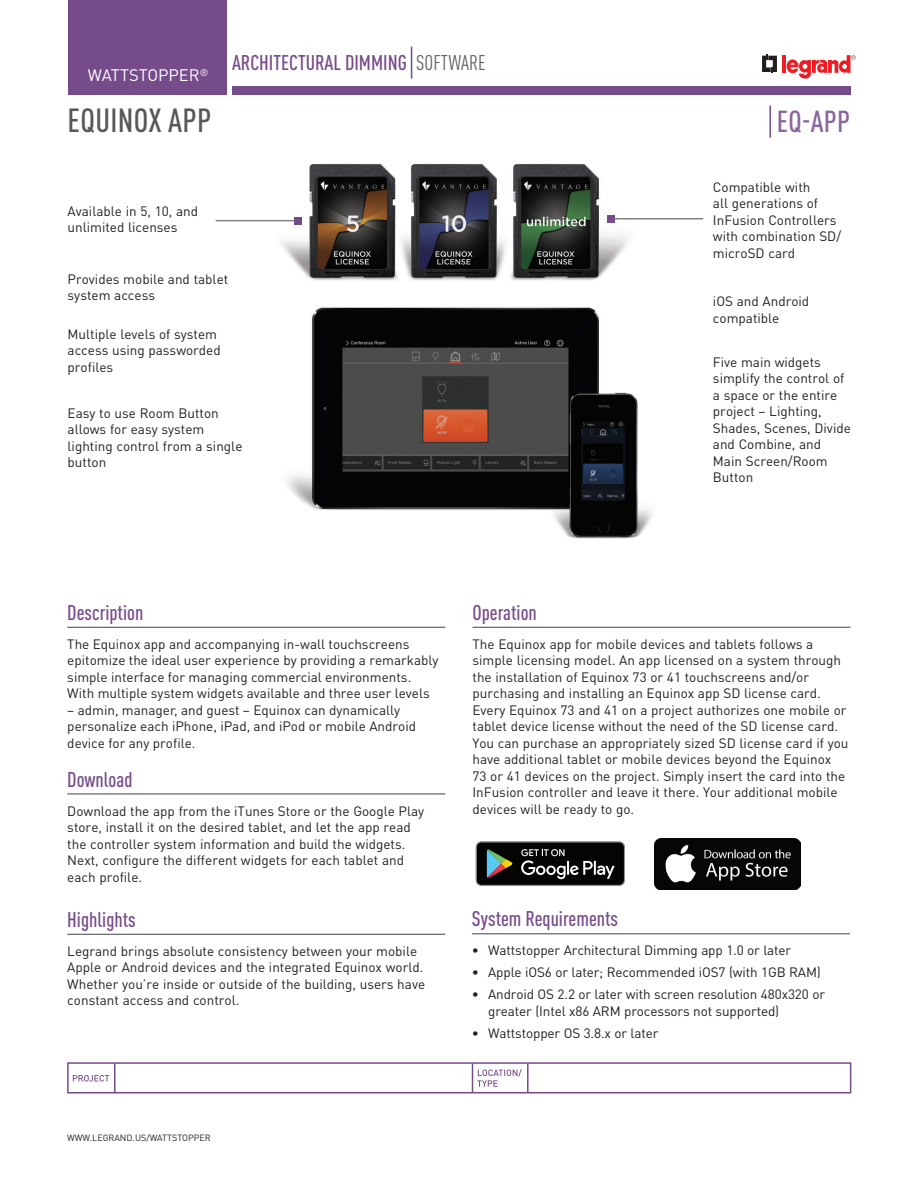
<style>
.page{position:relative;width:918px;height:1188px;background:#fff}
.page>*{position:absolute;margin:0;border:0;box-sizing:border-box;transform-origin:0 0}
.Product_Name{font:500 condensed 33px "DIN Pro";letter-spacing:.01em;color:#57585a}
.Part_No{font:500 condensed 30px "DIN Pro";color:#89669d}
.Underlined_Heads{font:500 condensed 21px "DIN Pro";color:#764b8a}
.t1{font:16.5px "DIN Pro";color:#fff}
.Text{font:13.5px/16.5px "DIN Pro";color:#231f20}
.t2{font:9px "DIN Pro";color:#231f20}
.s1{font-weight:400;color:#636366}
</style>
<div class="page">
<svg style="left:762px;top:54px;width:15px;height:19px"></svg>
<hr style="left:782px;top:55px;width:4px;height:18px;background:#ee1d23">
<svg style="left:787px;top:55px;width:69px;height:24px"></svg>
<hr style="left:67px;top:627px;width:378px;height:1px;background:#57585a">
<hr style="left:67px;top:793px;width:378px;height:1px;background:#57585a">
<hr style="left:67px;top:934px;width:378px;height:1px;background:#57585a">
<hr style="left:473px;top:627px;width:378px;height:1px;background:#57585a">
<hr style="left:769px;top:106px;width:2px;height:32px;background:#764b8a">
<div style="left:68px;top:0;width:159px;height:95px;background:#764b8a"></div>
<div style="left:232px;top:86px;width:618px;height:9px;background:#764b8a"></div>
<hr style="left:411px;top:46px;width:1px;height:33px;background:#764b8a">
<div style="left:67px;top:1062px;width:784px;height:32px;border:2px solid #764b8a"></div>
<hr style="left:114px;top:1063px;width:2px;height:29px;background:#764b8a">
<hr style="left:472px;top:1063px;width:1px;height:30px;background:#764b8a">
<hr style="left:527px;top:1063px;width:2px;height:30px;background:#764b8a">
<svg style="left:477px;top:1069px;width:45px;height:18px"></svg>
<svg style="left:73px;top:1075px;width:36px;height:7px"></svg>
<img style="left:255px;top:163px;width:397px;height:376px">
<div style="left:294px;top:217px;width:8px;height:7px;background:#764b8a"></div>
<hr style="left:216px;top:220px;width:78px;height:1px;background:#808285">
<div style="left:607px;top:215px;width:8px;height:8px;background:#764b8a"></div>
<hr style="left:615px;top:218px;width:88px;height:2px;background:#808285">
<svg style="left:475px;top:841px;width:146px;height:41px"></svg>
<svg style="left:476px;top:842px;width:149px;height:44px;background:#2b2e2b"></svg>
<img style="left:654px;top:838px;width:146px;height:52px">
<hr style="left:472px;top:933px;width:378px;height:1px;background:#57585a">
<p class="t1" style="left:88px;top:64px;width:122px">WATTSTOPPER<sup>®</sup></p>
<p class="Underlined_Heads" style="left:232px;top:50px;width:255px">ARCHITECTURAL DIMMING <span class="s1">SOFTWARE</span></p>
<p class="Product_Name" style="left:68px;top:101px;width:145px">EQUINOX APP</p>
<p class="Part_No" style="left:777px;top:103px;width:75px">EQ-APP</p>
<p class="Text" style="left:68px;top:202px;width:132px">Available in 5, 10, and unlimited licenses</p>
<p class="Text" style="left:68px;top:270px;width:162px">Provides mobile and tablet system access</p>
<p class="Text" style="left:68px;top:325px;width:155px">Multiple levels of system access using passworded profiles</p>
<p class="Text" style="left:68px;top:404px;width:176px">Easy to use Room Button allows for easy system lighting control from a single button</p>
<p class="Text" style="left:713px;top:178px;width:130px">Compatible with<br>all generations of<br>InFusion Controllers with combination SD/ microSD card</p>
<p class="Text" style="left:713px;top:293px;width:98px">iOS and Android compatible</p>
<p class="Text" style="left:713px;top:353px;width:139px">Five main widgets simplify the control of a space or the entire project – Lighting,<br>Shades, Scenes, Divide and Combine, and<br>Main Screen/Room<br>Button</p>
<p class="Underlined_Heads" style="left:67px;top:600px;width:78px">Description</p>
<p class="Text" style="left:67px;top:635px;width:373px">The Equinox app and accompanying in-wall touchscreens epitomize the ideal user experience by providing a remarkably simple interface for managing commercial environments.<br>With multiple system widgets available and three user levels</p>
<p class="Text" style="left:67px;top:701px;width:350px">– admin, manager, and guest – Equinox can dynamically personalize each iPhone, iPad, and iPod or mobile Android device for any profile.</p>
<p class="Underlined_Heads" style="left:67px;top:767px;width:67px">Download</p>
<p class="Text" style="left:67px;top:802px;width:358px">Download the app from the iTunes Store or the Google Play store, install it on the desired tablet, and let the app read the controller system information and build the widgets.<br>Next, configure the different widgets for each tablet and each profile.</p>
<p class="Underlined_Heads" style="left:67px;top:907px;width:70px">Highlights</p>
<p class="Text" style="left:67px;top:942px;width:359px">Legrand brings absolute consistency between your mobile Apple or Android devices and the integrated Equinox world.<br>Whether you’re inside or outside of the building, users have constant access and control.</p>
<p class="Underlined_Heads" style="left:473px;top:600px;width:66px">Operation</p>
<p class="Text" style="left:473px;top:635px;width:378px">The Equinox app for mobile devices and tablets follows a simple licensing model. An app licensed on a system through the installation of Equinox 73 or 41 touchscreens and/or purchasing and installing an Equinox app SD license card.<br>Every Equinox 73 and 41 on a project authorizes one mobile or tablet device license without the need of the SD license card.<br>You can purchase an appropriately sized SD license card if you have additional tablet or mobile devices beyond the Equinox 73 or 41 devices on the project. Simply insert the card into the InFusion controller and leave it there. Your additional mobile devices will be ready to go.</p>
<p class="Underlined_Heads" style="left:472px;top:907px;width:148px">System Requirements</p>
<p class="Text" style="left:472px;top:942px;width:321px">• Wattstopper Architectural Dimming app 1.0 or later</p>
<p class="Text" style="left:472px;top:964px;width:351px">• Apple iOS6 or later; Recommended iOS7 (with 1GB RAM)</p>
<p class="Text" style="left:488px;top:986px;width:338px;text-indent:-16px">• Android OS 2.2 or later with screen resolution 480x320 or greater (Intel x86 ARM processors not supported)</p>
<p class="Text" style="left:472px;top:1024px;width:188px">• Wattstopper OS 3.8.x or later</p>
<p class="t2" style="left:67px;top:1132px;width:145px">WWW.LEGRAND.US/WATTSTOPPER</p>
</div>
